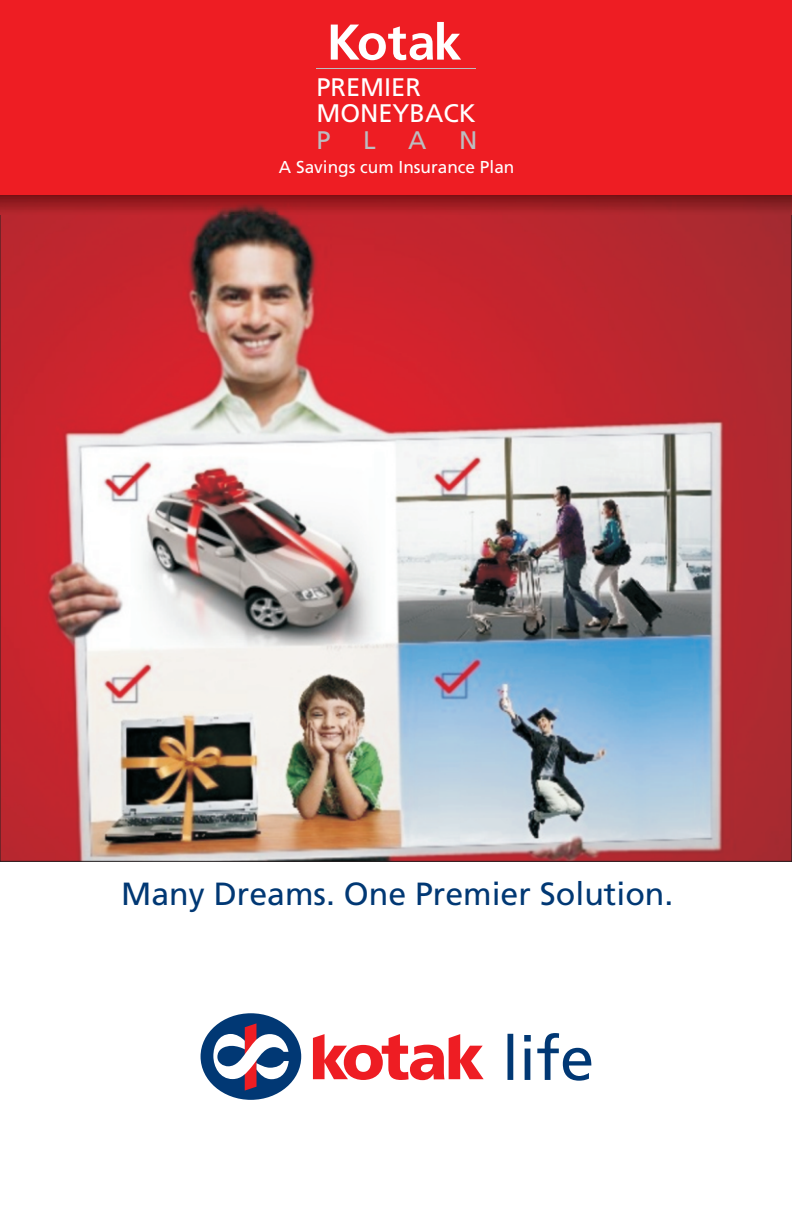
<style>
.page{position:relative;width:792px;height:1224px;background:#fff}
.page>*{position:absolute;margin:0;border:0;box-sizing:border-box;transform-origin:0 0}
.t1{font:32px "Frutiger";color:#013874}
.t2{font:25.4px "Frutiger";color:#fff}
.t3{font:25.4px "Frutiger";color:#bcbdc0}
.t4{font:17.2px "Frutiger";color:#fff}
</style>
<div class="page">
<img style="left:2px;top:214px;width:788px;height:646px">
<img style="left:0;top:195px;width:792px;height:19px">
<div style="left:0;top:0;width:792px;height:195px;background:#ee1d23"></div>
<hr style="left:316px;top:68px;width:160px;height:1px;background:#bcbdc0">
<svg style="left:331px;top:22px;width:130px;height:38px"></svg>
<svg style="left:313px;top:1034px;width:171px;height:46px"></svg>
<div style="left:201px;top:1013px;width:100px;height:87px;background:#013874;border-radius:50%"></div>
<svg style="left:213px;top:1023px;width:76px;height:68px"></svg>
<svg style="left:508px;top:1033px;width:83px;height:48px"></svg>
<p class="t2" style="left:316px;top:77px;width:106px">PREMIER</p>
<p class="t2" style="left:316px;top:103px;width:161px">MONEYBACK</p>
<p class="t3" style="left:316px;top:130px;width:16px">P</p>
<p class="t3" style="left:363px;top:130px;width:14px">L</p>
<p class="t3" style="left:408px;top:130px;width:20px">A</p>
<p class="t3" style="left:459px;top:130px;width:20px">N</p>
<p class="t4" style="left:279px;top:160px;width:237px">A Savings cum Insurance Plan</p>
<p class="t1" style="left:121px;top:881px;width:554px">Many Dreams. One Premier Solution.</p>
</div>
